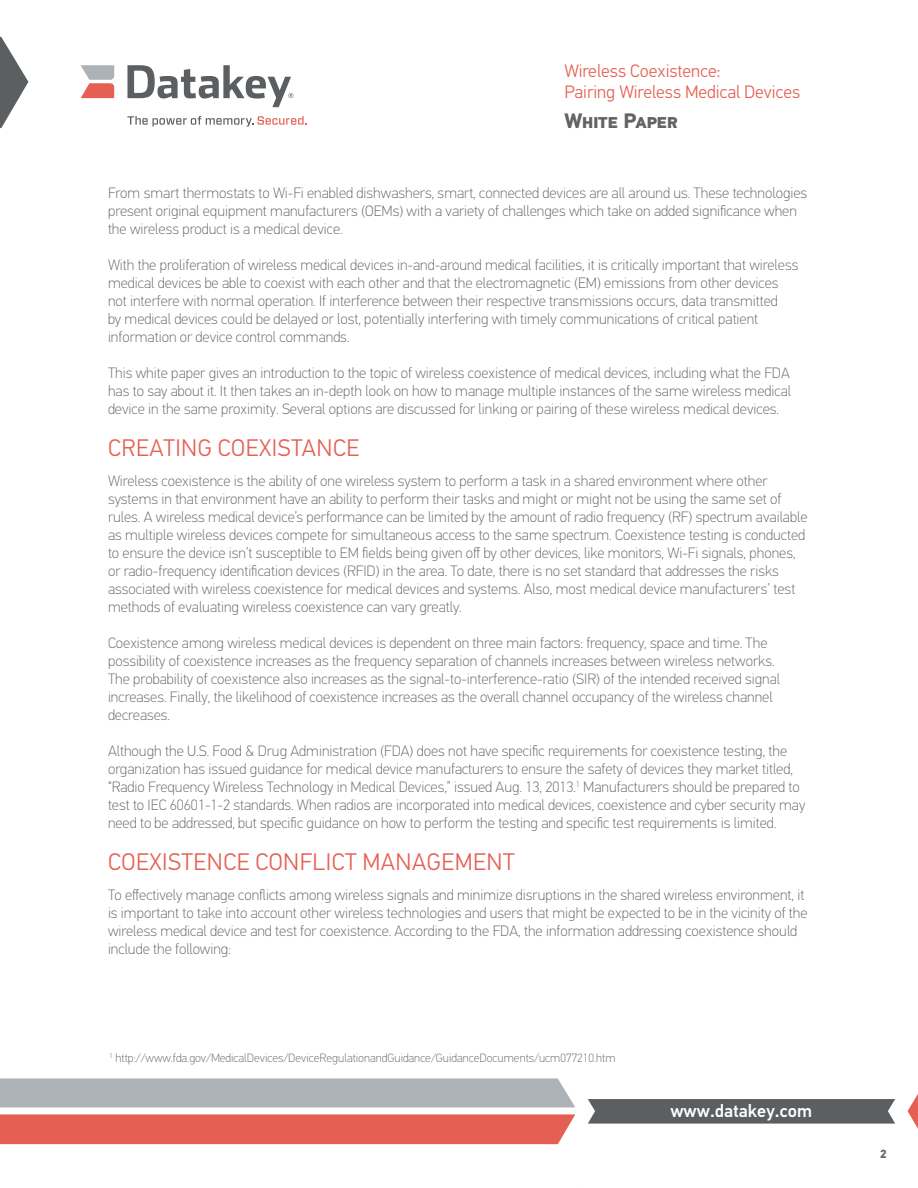
<style>
.page{position:relative;width:918px;height:1188px;background:#fff}
.page>*{position:absolute;margin:0;border:0;box-sizing:border-box;transform-origin:0 0}
.t1{font:300 24px "PF Din Text Pro";letter-spacing:.02em;color:#e56053}
.t2{font:700 21px "PF Din Text Pro";color:#636366}
.t3{font:300 18px/21px "PF Din Text Pro";color:#e56053}
.t4{font:500 18px "PF Din Text Pro";color:#fff}
.t5{font:100 15px/18px "PF Din Text Pro";color:#636366}
.t6{font:100 12px "PF Din Text Pro";color:#636366}
.t7{font:700 12px "PF Din Text Pro";color:#636366}
</style>
<div class="page">
<svg style="left:908px;top:1094px;width:10px;height:35px"></svg>
<div style="left:588px;top:1099px;width:307px;height:25px;background:#5c5f61"></div>
<div style="left:0;top:1114px;width:575px;height:30px;background:#e56053"></div>
<div style="left:0;top:1078px;width:575px;height:29px;background:#adb2b6"></div>
<svg style="left:127px;top:116px;width:180px;height:10px"></svg>
<svg style="left:127px;top:65px;width:166px;height:42px"></svg>
<svg style="left:81px;top:65px;width:33px;height:33px"></svg>
<svg style="left:0;top:37px;width:28px;height:91px"></svg>
<p class="t3" style="left:564px;top:61px;width:237px">Wireless Coexistence:<br>Pairing Wireless Medical Devices</p>
<h2 class="t2" style="left:564px;top:108px;width:115px">WHITE PAPER</h2>
<p class="t5" style="left:108px;top:184px;width:701px">From smart thermostats to Wi-Fi enabled dishwashers, smart, connected devices are all around us. These technologies present original equipment manufacturers (OEMs) with a variety of challenges which take on added significance when the wireless product is a medical device.</p>
<p class="t5" style="left:108px;top:256px;width:692px">With the proliferation of wireless medical devices in-and-around medical facilities, it is critically important that wireless medical devices be able to coexist with each other and that the electromagnetic (EM) emissions from other devices not interfere with normal operation. If interference between their respective transmissions occurs, data transmitted<br>by medical devices could be delayed or lost, potentially interfering with timely communications of critical patient information or device control commands.</p>
<p class="t5" style="left:108px;top:364px;width:685px;text-align:justify">This white paper gives an introduction to the topic of wireless coexistence of medical devices, including what the FDA has to say about it. It then takes an in-depth look on how to manage multiple instances of the same wireless medical device in the same proximity. Several options are discussed for linking or pairing of these wireless medical devices.</p>
<h1 class="t1" style="left:108px;top:434px;width:253px">CREATING COEXISTANCE</h1>
<p class="t5" style="left:108px;top:472px;width:701px">Wireless coexistence is the ability of one wireless system to perform a task in a shared environment where other systems in that environment have an ability to perform their tasks and might or might not be using the same set of rules. A wireless medical device’s performance can be limited by the amount of radio frequency (RF) spectrum available as multiple wireless devices compete for simultaneous access to the same spectrum. Coexistence testing is conducted to ensure the device isn’t susceptible to EM fields being given off by other devices, like monitors, Wi-Fi signals, phones, or radio-frequency identification devices (RFID) in the area. To date, there is no set standard that addresses the risks associated with wireless coexistence for medical devices and systems. Also, most medical device manufacturers’ test methods of evaluating wireless coexistence can vary greatly.</p>
<p class="t5" style="left:108px;top:634px;width:674px">Coexistence among wireless medical devices is dependent on three main factors: frequency, space and time. The possibility of coexistence increases as the frequency separation of channels increases between wireless networks.<br>The probability of coexistence also increases as the signal-to-interference-ratio (SIR) of the intended received signal increases. Finally, the likelihood of coexistence increases as the overall channel occupancy of the wireless channel decreases.</p>
<p class="t5" style="left:108px;top:742px;width:699px">Although the U.S. Food &amp; Drug Administration (FDA) does not have specific requirements for coexistence testing, the organization has issued guidance for medical device manufacturers to ensure the safety of devices they market titled, “Radio Frequency Wireless Technology in Medical Devices,” issued Aug. 13, 2013.<sup>1</sup> Manufacturers should be prepared to test to IEC 60601-1-2 standards. When radios are incorporated into medical devices, coexistence and cyber security may need to be addressed, but specific guidance on how to perform the testing and specific test requirements is limited.</p>
<h1 class="t1" style="left:108px;top:848px;width:408px">COEXISTENCE CONFLICT MANAGEMENT</h1>
<p class="t5" style="left:108px;top:886px;width:701px">To effectively manage conflicts among wireless signals and minimize disruptions in the shared wireless environment, it is important to take into account other wireless technologies and users that might be expected to be in the vicinity of the wireless medical device and test for coexistence. According to the FDA, the information addressing coexistence should include the following:</p>
<p class="t6" style="left:110px;top:1051px;width:508px"><sup>1</sup> http://www.fda.gov/MedicalDevices/DeviceRegulationandGuidance/GuidanceDocuments/ucm077210.htm</p>
<p class="t4" style="left:670px;top:1100px;width:143px">www.datakey.com</p>
<p class="t7" style="left:880px;top:1147px;width:8px">2</p>
</div>
